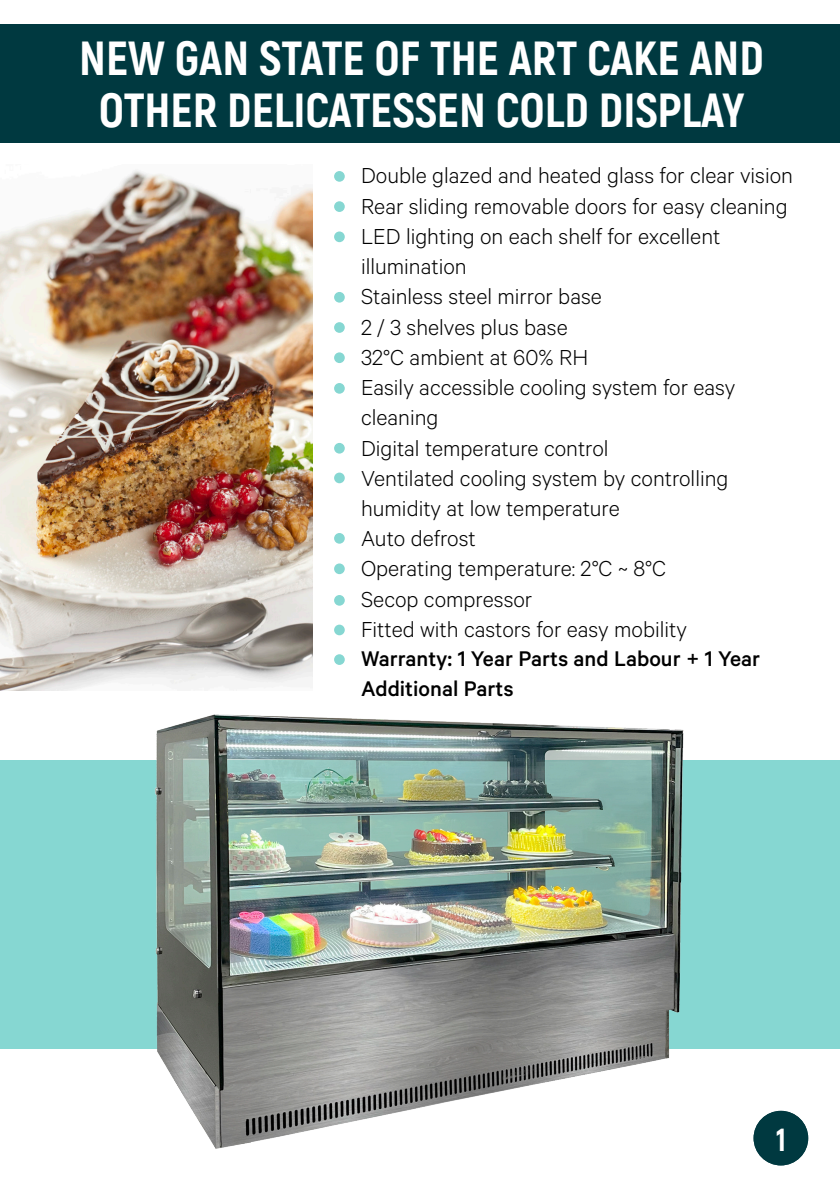
<style>
.page{position:relative;width:840px;height:1191px;background:#fff}
.page>*{position:absolute;margin:0;border:0;box-sizing:border-box;transform-origin:0 0}
.t1{font:800 47.6px/51.6px "Akrobat";color:#fff;text-align:center}
.t2{font:800 31.8px "Akrobat";color:#fff}
.t3{font:300 24.4px/30.2px "Calibre";color:#000}
.t4{font:500 23.8px/29.6px "Calibre";color:#000}
</style>
<div class="page">
<div style="left:0;top:25px;width:839px;height:118px;background:#003940"></div>
<div style="left:0;top:760px;width:839px;height:288px;background:#86d7d2"></div>
<img style="left:128px;top:714px;width:583px;height:435px">
<div style="left:334px;top:171px;width:10px;height:11px;background:#86d7d2;border-radius:50%"></div>
<div style="left:334px;top:201px;width:10px;height:11px;background:#86d7d2;border-radius:50%"></div>
<div style="left:334px;top:231px;width:10px;height:11px;background:#86d7d2;border-radius:50%"></div>
<div style="left:334px;top:292px;width:10px;height:11px;background:#86d7d2;border-radius:50%"></div>
<div style="left:334px;top:322px;width:10px;height:11px;background:#86d7d2;border-radius:50%"></div>
<div style="left:334px;top:352px;width:10px;height:11px;background:#86d7d2;border-radius:50%"></div>
<div style="left:334px;top:383px;width:10px;height:11px;background:#86d7d2;border-radius:50%"></div>
<div style="left:334px;top:472px;width:10px;height:11px;background:#86d7d2;border-radius:50%"></div>
<div style="left:334px;top:443px;width:10px;height:10px;background:#86d7d2;border-radius:50%"></div>
<div style="left:334px;top:533px;width:10px;height:10px;background:#86d7d2;border-radius:50%"></div>
<div style="left:334px;top:563px;width:10px;height:11px;background:#86d7d2;border-radius:50%"></div>
<div style="left:334px;top:595px;width:10px;height:10px;background:#86d7d2;border-radius:50%"></div>
<div style="left:334px;top:624px;width:10px;height:11px;background:#86d7d2;border-radius:50%"></div>
<div style="left:334px;top:654px;width:10px;height:11px;background:#86d7d2;border-radius:50%"></div>
<div style="left:753px;top:1110px;width:54px;height:55px;background:#003940;border-radius:50%"></div>
<img style="left:0;top:170px;width:312px;height:521px">
<h1 class="t1" style="left:79px;top:32px;width:685px">NEW GAN STATE OF THE ART CAKE AND<br>OTHER DELICATESSEN COLD DISPLAY</h1>
<p class="t3" style="left:361px;top:160px;width:433px">Double glazed and heated glass for clear vision<br>Rear sliding removable doors for easy cleaning<br>LED lighting on each shelf for excellent illumination<br>Stainless steel mirror base<br>2 / 3 shelves plus base<br>32°C ambient at 60% RH<br>Easily accessible cooling system for easy cleaning<br>Digital temperature control<br>Ventilated cooling system by controlling humidity at low temperature<br>Auto defrost<br>Operating temperature: 2°C ~ 8°C<br>Secop compressor<br>Fitted with castors for easy mobility</p>
<p class="t4" style="left:361px;top:643px;width:400px">Warranty: 1 Year Parts and Labour + 1 Year<br>Additional Parts</p>
<h2 class="t2" style="left:775px;top:1119px;width:11px">1</h2>
</div>
